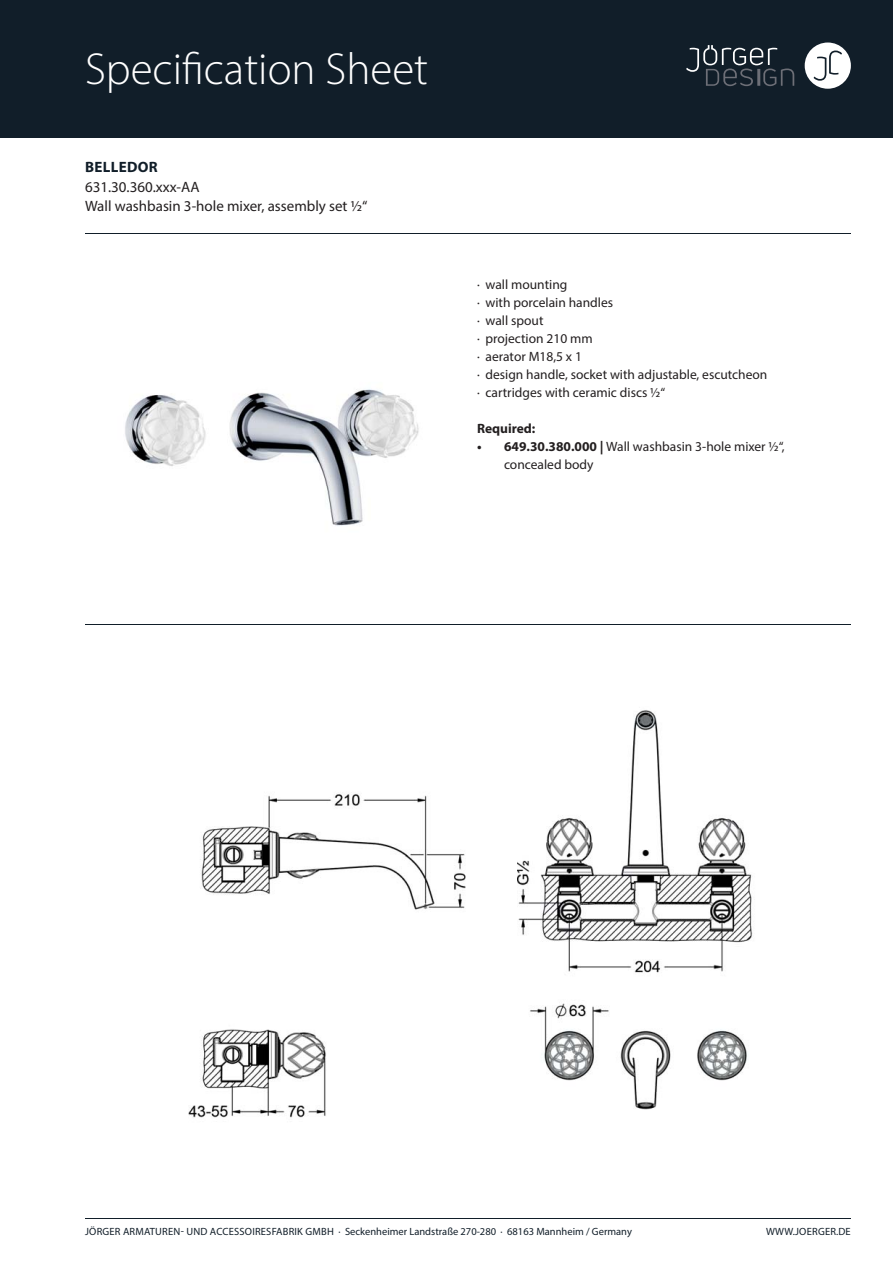
<style>
.page{position:relative;width:893px;height:1263px;background:#fff}
.page>*{position:absolute;margin:0;border:0;box-sizing:border-box;transform-origin:0 0}
.t1{font:300 45px "Myriad Pro";color:#fff}
.t2{font:15px "Myriad Pro";color:#231f20}
.t3{font:700 15px "Myriad Pro";letter-spacing:.02em;color:#111e29}
.t4{font:13.5px/18px "Myriad Pro";color:#231f20}
.t5{font:700 13.5px "Myriad Pro";color:#231f20}
.t6{font:10.5px "Myriad Pro";letter-spacing:.005em;color:#111e29}
.s1{font-weight:700}
</style>
<div class="page">
<div style="left:0;top:0;width:893px;height:138px;background:#111e29"></div>
<div style="left:805px;top:43px;width:46px;height:46px;background:#fff;border-radius:50%"></div>
<svg style="left:814px;top:51px;width:28px;height:30px"></svg>
<svg style="left:686px;top:45px;width:108px;height:41px"></svg>
<hr style="left:85px;top:1218px;width:766px;height:1px;background:#111e29">
<hr style="left:85px;top:233px;width:766px;height:1px;background:#111e29">
<hr style="left:85px;top:624px;width:766px;height:1px;background:#111e29">
<img style="left:125px;top:389px;width:294px;height:137px">
<img style="left:188px;top:710px;width:565px;height:408px">
<h1 class="t1" style="left:85px;top:52px;width:345px">Specification Sheet</h1>
<p class="t3" style="left:85px;top:161px;width:74px">BELLEDOR</p>
<p class="t2" style="left:85px;top:200px;width:284px">Wall washbasin 3-hole mixer, assembly set ½“</p>
<p class="t2" style="left:85px;top:181px;width:116px">631.30.360.xxx-AA</p>
<p class="t4" style="left:477px;top:277px;width:292px">· wall mounting<br>· with porcelain handles<br>· wall spout<br>· projection 210 mm<br>· aerator M18,5 x 1<br>· design handle, socket with adjustable, escutcheon · cartridges with ceramic discs ½“</p>
<p class="t5" style="left:477px;top:423px;width:60px">Required:</p>
<p class="t4" style="left:504px;top:439px;width:282px;text-indent:-27px"><span class="s1">• 649.30.380.000 |</span> Wall washbasin 3-hole mixer ½“, concealed body</p>
<p class="t6" style="left:85px;top:1228px;width:548px">JÖRGER ARMATUREN- UND ACCESSOIRESFABRIK GMBH · Seckenheimer Landstraße 270-280 · 68163 Mannheim / Germany</p>
<p class="t6" style="left:766px;top:1228px;width:86px">WWW.JOERGER.DE</p>
</div>
